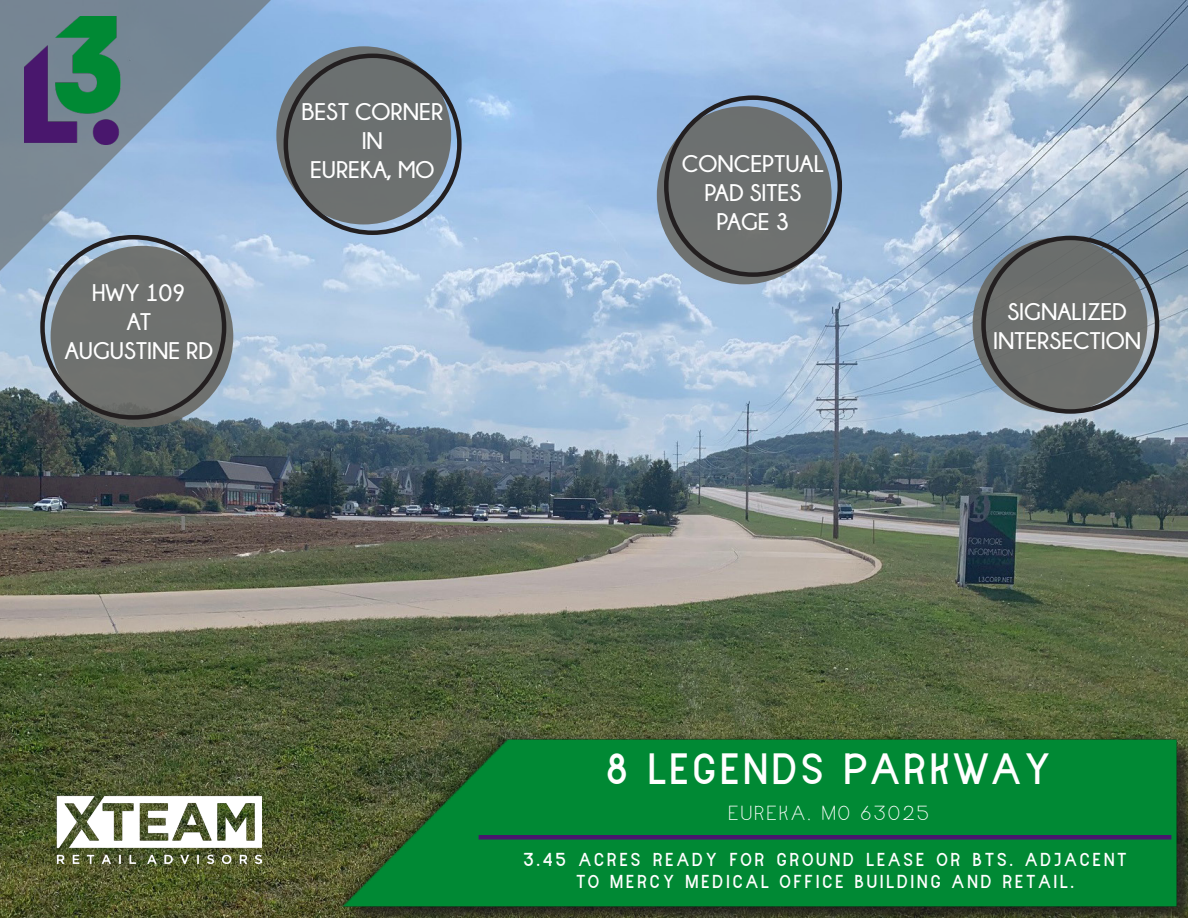
<style>
.page{position:relative;width:1188px;height:918px;background:#fff}
.page>*{position:absolute;margin:0;border:0;box-sizing:border-box;transform-origin:0 0}
.t1{font:42px "Narrenschiff";letter-spacing:.1em;color:#fff}
.t2{font:700 24px/28.8px "Champagne&Limousines";color:#fff;text-align:center}
.t3{font:300 19.65px "Narrenschiff";letter-spacing:.11em;color:#fff;scale:1.11 1}
.t4{font:18px/22.5px "Narrenschiff";letter-spacing:.17em;color:#fff;text-align:center}
</style>
<div class="page">
<img style="left:0;top:1px;width:1188px;height:917px">
<svg style="left:0;top:0;width:289px;height:281px;background:#8da7c2"></svg>
<img style="left:25px;top:16px;width:100px;height:129px">
<div style="left:339px;top:740px;width:849px;height:178px;background:#231f20;opacity:.75"></div>
<img style="left:328px;top:736px;width:850px;height:175px">
<div style="left:479px;top:835px;width:692px;height:5px;background:#49176d"></div>
<div style="left:973px;top:237px;width:174px;height:175px;background:#6d706e;border-radius:50%"></div>
<div style="left:981px;top:236px;width:178px;height:178px;border:4px solid #231f20;border-radius:50%"></div>
<div style="left:276px;top:46px;width:175px;height:178px;background:#6c7070;border-radius:50%"></div>
<div style="left:284px;top:54px;width:178px;height:181px;border:4px solid #231f20;border-radius:50%"></div>
<div style="left:657px;top:106px;width:175px;height:178px;background:#6d7070;border-radius:50%"></div>
<div style="left:664px;top:95px;width:178px;height:182px;border:4px solid #231f20;border-radius:50%"></div>
<svg style="left:51px;top:246px;width:182px;height:181px;background:#6c6e6c"></svg>
<div style="left:40px;top:235px;width:186px;height:185px;border:4px solid #231f20;border-radius:50%"></div>
<img style="left:55px;top:794px;width:207px;height:70px">
<p class="t2" style="left:92px;top:278px;width:95px">HWY 109</p>
<p class="t2" style="left:127px;top:307px;width:26px">AT</p>
<p class="t2" style="left:65px;top:336px;width:150px">AUGUSTINE RD</p>
<p class="t2" style="left:301px;top:97px;width:143px">BEST CORNER<br>IN</p>
<p class="t2" style="left:310px;top:155px;width:126px">EUREKA, MO</p>
<p class="t2" style="left:682px;top:149px;width:143px">CONCEPTUAL</p>
<p class="t2" style="left:704px;top:178px;width:98px">PAD SITES</p>
<p class="t2" style="left:716px;top:207px;width:74px">PAGE 3</p>
<p class="t2" style="left:1007px;top:297px;width:121px">SIGNALIZED</p>
<p class="t2" style="left:993px;top:326px;width:149px">INTERSECTION</p>
<p class="t1" style="left:606px;top:744px;width:446px">8 LEGENDS PARKWAY</p>
<p class="t3" style="left:728px;top:801px;width:182px">EUREKA, MO 63025</p>
<p class="t4" style="left:524px;top:848px;width:604px">3.45 ACRES READY FOR GROUND LEASE OR BTS. ADJACENT<br>TO MERCY MEDICAL OFFICE BUILDING AND RETAIL.</p>
</div>
